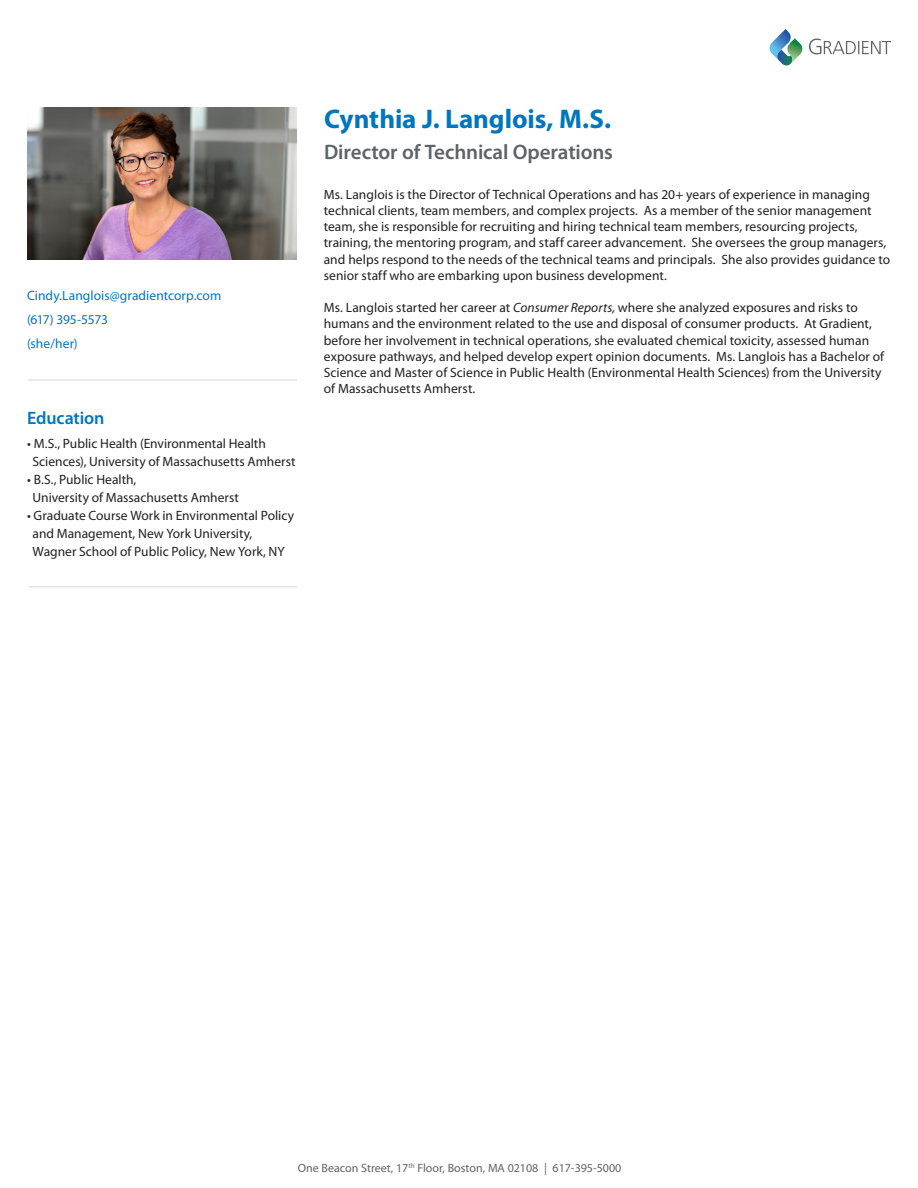
<style>
.page{position:relative;width:918px;height:1188px;background:#fff}
.page>*{position:absolute;margin:0;border:0;box-sizing:border-box;transform-origin:0 0}
.Name_and_credentials{font:700 27px "Myriad Pro";letter-spacing:-.005em;color:#0076be}
.Name_and_credentials-2{font:600 21px "Myriad Pro";letter-spacing:-.01em;color:#5e6367}
.Name_and_credentials-3{font:600 18px "Myriad Pro";letter-spacing:-.005em;color:#0076be}
.Name_and_credentials-4{font:13.5px/16.2px "Myriad Pro";letter-spacing:.005em;color:#231f20}
.Name_and_credentials-5{font:13.5px "Myriad Pro";color:#0076be}
.Name_and_credentials-6{font:13.5px "Myriad Pro";letter-spacing:-.02em;color:#0076be}
.t1{font:12px "Myriad Pro";color:#5e6367}
.s1{font-style:italic}
</style>
<div class="page">
<svg style="left:770px;top:29px;width:32px;height:37px"></svg>
<svg style="left:809px;top:39px;width:82px;height:15px"></svg>
<hr style="left:29px;top:586px;width:268px;height:1px;background:#5e6367">
<img style="left:27px;top:108px;width:270px;height:152px">
<hr style="left:28px;top:380px;width:269px;height:1px;background:#5e6367">
<p class="Name_and_credentials-5" style="left:27px;top:287px;width:196px">Cindy.Langlois@gradientcorp.com</p>
<p class="Name_and_credentials-6" style="left:27px;top:311px;width:83px">(617) 395-5573</p>
<p class="Name_and_credentials-5" style="left:27px;top:335px;width:52px">(she/her)</p>
<p class="Name_and_credentials-3" style="left:27px;top:406px;width:79px">Education</p>
<p class="Name_and_credentials-4" style="left:33px;top:435px;width:265px;line-height:18px;text-indent:-6px">• M.S., Public Health (Environmental Health<br>Sciences), University of Massachusetts Amherst</p>
<p class="Name_and_credentials-4" style="left:33px;top:471px;width:208px;line-height:18px;text-indent:-6px">• B.S., Public Health,<br>University of Massachusetts Amherst</p>
<p class="Name_and_credentials-4" style="left:33px;top:507px;width:263px;line-height:18px;text-indent:-6px">• Graduate Course Work in Environmental Policy and Management, New York University,</p>
<p class="Name_and_credentials-4" style="left:33px;top:544px;width:254px">Wagner School of Public Policy, New York, NY</p>
<p class="Name_and_credentials" style="left:324px;top:102px;width:289px">Cynthia J. Langlois, M.S.</p>
<p class="Name_and_credentials-2" style="left:324px;top:139px;width:290px">Director of Technical Operations</p>
<p class="Name_and_credentials-4" style="left:324px;top:186px;width:568px">Ms. Langlois is the Director of Technical Operations and has 20+ years of experience in managing technical clients, team members, and complex projects. As a member of the senior management team, she is responsible for recruiting and hiring technical team members, resourcing projects, training, the mentoring program, and staff career advancement. She oversees the group managers, and helps respond to the needs of the technical teams and principals. She also provides guidance to senior staff who are embarking upon business development.</p>
<p class="Name_and_credentials-4" style="left:324px;top:299px;width:562px">Ms. Langlois started her career at <span class="s1">Consumer Reports,</span> where she analyzed exposures and risks to humans and the environment related to the use and disposal of consumer products. At Gradient, before her involvement in technical operations, she evaluated chemical toxicity, assessed human exposure pathways, and helped develop expert opinion documents. Ms. Langlois has a Bachelor of Science and Master of Science in Public Health (Environmental Health Sciences) from the University of Massachusetts Amherst.</p>
<p class="t1" style="left:298px;top:1160px;width:325px">One Beacon Street, 17<sup>th</sup> Floor, Boston, MA 02108 | 617-395-5000</p>
</div>
